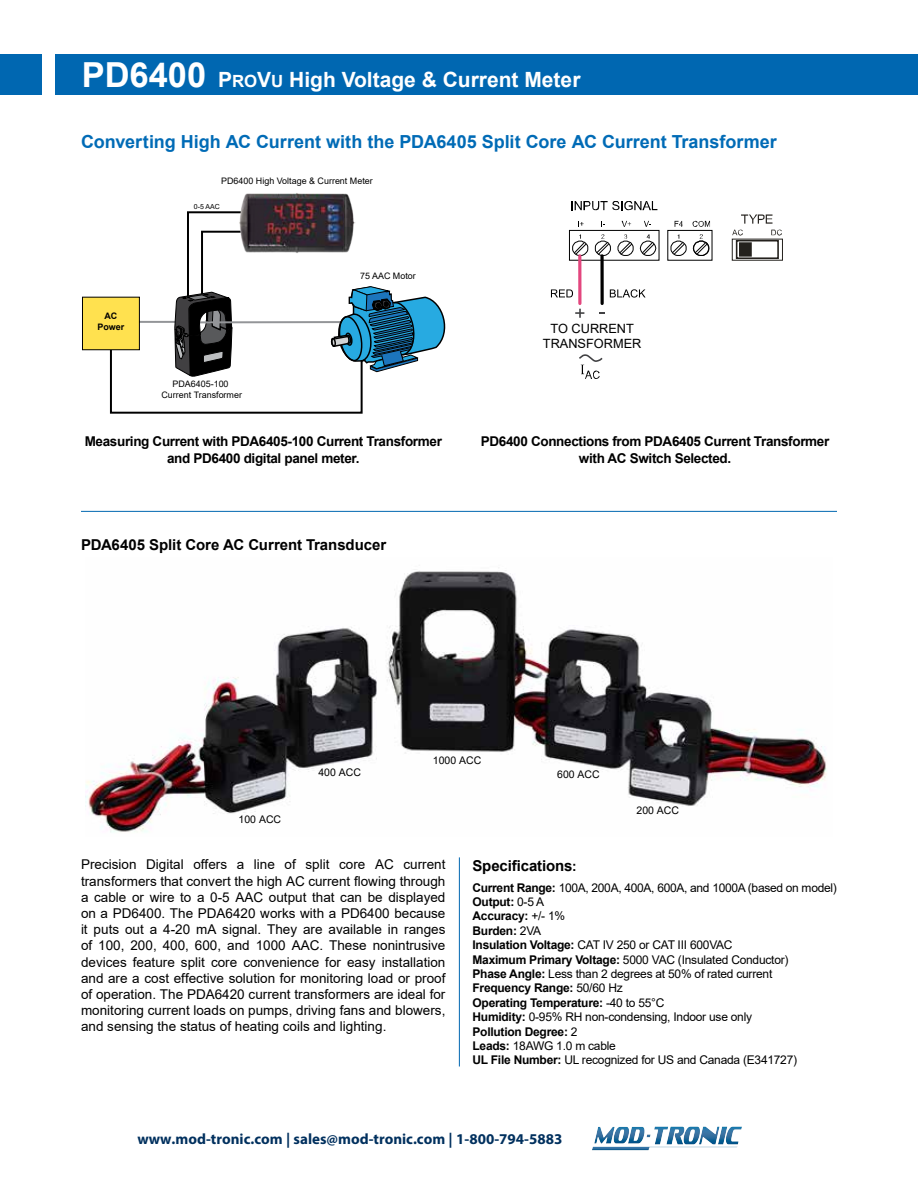
<style>
.page{position:relative;width:918px;height:1188px;background:#fff}
.page>*{position:absolute;margin:0;border:0;box-sizing:border-box;transform-origin:0 0}
.t1{font:700 21px "Arial";color:#fff}
.t2{font:700 18px "Arial";color:#006bb6}
.t3{font:700 15px "Myriad Pro";color:#00305e}
.t4{font:700 15px "Arial";letter-spacing:-.005em;color:#000}
.t5{font:13.5px/16.2px "Arial";color:#000;text-align:justify}
.t6{font:700 13.5px/16.2px "Arial";letter-spacing:-.025em;color:#000;text-align:center}
.t7{font:12.75px/15.3px "Arial";color:#000;text-align:center}
.t8{font:12px/14.4px "Arial";letter-spacing:-.02em;color:#000}
.t9{font:10.5px "Arial";color:#000}
.t10{font:9px/10.8px "Arial";color:#000;text-align:center}
.t11{font:700 9px/10.8px "Arial";color:#000;text-align:center}
.t12{font:6.9px "Arial";color:#000}
.s1{font-size:34.5px}
.s2{font-size:16.8px}
.s3{font-size:13.5px}
.s4{font-weight:700}
</style>
<div class="page">
<div style="left:55px;top:54px;width:863px;height:40px;background:#0067b1"></div>
<div style="left:0;top:54px;width:41px;height:40px;background:#0067b1"></div>
<svg style="left:109px;top:211px;width:337px;height:203px"></svg>
<div style="left:82px;top:297px;width:57px;height:53px;background:#ffe14f"></div>
<div style="left:82px;top:297px;width:58px;height:53px;border:1px solid #000"></div>
<img style="left:238px;top:193px;width:118px;height:60px">
<img style="left:249px;top:198px;width:95px;height:48px">
<svg style="left:571px;top:201px;width:86px;height:9px"></svg>
<svg style="left:622px;top:221px;width:9px;height:6px"></svg>
<svg style="left:578px;top:221px;width:6px;height:6px"></svg>
<svg style="left:644px;top:221px;width:7px;height:6px"></svg>
<div style="left:569px;top:230px;width:90px;height:31px;border:1px solid #000"></div>
<svg style="left:572px;top:234px;width:17px;height:22px"></svg>
<svg style="left:595px;top:234px;width:16px;height:22px"></svg>
<svg style="left:617px;top:234px;width:40px;height:22px"></svg>
<svg style="left:693px;top:221px;width:17px;height:6px"></svg>
<svg style="left:675px;top:221px;width:8px;height:6px"></svg>
<div style="left:667px;top:230px;width:45px;height:31px;border:1px solid #000"></div>
<svg style="left:670px;top:234px;width:40px;height:22px"></svg>
<svg style="left:741px;top:214px;width:32px;height:10px"></svg>
<div style="left:736px;top:240px;width:43px;height:19px;border:2px solid #24211d"></div>
<div style="left:740px;top:243px;width:11px;height:13px;background:#24211d"></div>
<div style="left:739px;top:242px;width:13px;height:15px;border:2px solid #24211d"></div>
<div style="left:732px;top:239px;width:51px;height:22px;border:1px solid #24211d"></div>
<svg style="left:732px;top:230px;width:11px;height:6px"></svg>
<svg style="left:771px;top:230px;width:11px;height:6px"></svg>
<hr style="left:578px;top:256px;width:3px;height:47px;background:#e3467e">
<svg style="left:600px;top:256px;width:4px;height:47px"></svg>
<svg style="left:579px;top:354px;width:24px;height:25px"></svg>
<svg style="left:575px;top:309px;width:9px;height:9px"></svg>
<svg style="left:551px;top:289px;width:22px;height:8px"></svg>
<svg style="left:610px;top:289px;width:36px;height:9px"></svg>
<hr style="left:81px;top:511px;width:756px;height:1px;background:#0067b1">
<hr style="left:459px;top:857px;width:1px;height:209px;background:#0067b1">
<img style="left:86px;top:571px;width:741px;height:261px">
<img style="left:592px;top:1126px;width:150px;height:25px">
<h1 class="t1" style="left:82px;top:65px;width:500px"><span class="s1">PD6400</span> P<span class="s2">RO</span>V<span class="s2">U</span> High Voltage &amp; Current Meter</h1>
<h2 class="t2" style="left:81px;top:129px;width:697px">Converting High AC Current with the PDA6405 Split Core AC Current Transformer</h2>
<p class="t10" style="left:221px;top:176px;width:153px">PD6400 High Voltage &amp; Current Meter</p>
<p class="t12" style="left:194px;top:202px;width:27px">0-5 AAC</p>
<p class="t11" style="left:97px;top:311px;width:28px">AC<br>Power</p>
<p class="t10" style="left:162px;top:379px;width:82px">PDA6405-100<br>Current Transformer</p>
<p class="t10" style="left:360px;top:270px;width:57px">75 AAC Motor</p>
<p class="t6" style="left:85px;top:434px;width:359px">Measuring Current with PDA6405-100 Current Transformer and PD6400 digital panel meter.</p>
<p class="t4" style="left:81px;top:534px;width:307px">PDA6405 Split Core AC Current Transducer</p>
<p class="t7" style="left:543px;top:321px;width:100px">TO CURRENT<br>TRANSFORMER</p>
<p class="t6" style="left:481px;top:434px;width:350px">PD6400 Connections from PDA6405 Current Transformer with AC Switch Selected.</p>
<p class="t9" style="left:239px;top:812px;width:44px">100 ACC</p>
<p class="t9" style="left:318px;top:765px;width:44px">400 ACC</p>
<p class="t9" style="left:433px;top:753px;width:50px">1000 ACC</p>
<p class="t9" style="left:557px;top:767px;width:44px">600 ACC</p>
<p class="t9" style="left:637px;top:803px;width:44px">200 ACC</p>
<p class="t5" style="left:81px;top:857px;width:366px">Precision Digital offers a line of split core AC current transformers that convert the high AC current flowing through a cable or wire to a 0-5 AAC output that can be displayed on a PD6400. The PDA6420 works with a PD6400 because it puts out a 4-20 mA signal. They are available in ranges of 100, 200, 400, 600, and 1000 AAC. These nonintrusive devices feature split core convenience for easy installation and are a cost effective solution for monitoring load or proof of operation. The PDA6420 current transformers are ideal for monitoring current loads on pumps, driving fans and blowers, and sensing the status of heating coils and lighting.</p>
<p class="t4" style="left:472px;top:855px;width:106px">Specifications<span class="s3">:</span></p>
<p class="t8" style="left:472px;top:880px;width:366px"><span class="s4">Current Range:</span> 100A, 200A, 400A, 600A, and 1000A (based on model)<br><span class="s4">Output:</span> 0-5 A<br><span class="s4">Accuracy:</span> +/- 1%<br><span class="s4">Burden:</span> 2VA<br><span class="s4">Insulation Voltage:</span> CAT IV 250 or CAT III 600VAC<br><span class="s4">Maximum Primary Voltage:</span> 5000 VAC (Insulated Conductor)<br><span class="s4">Phase Angle:</span> Less than 2 degrees at 50% of rated current<br><span class="s4">Frequency Range:</span> 50/60 Hz<br><span class="s4">Operating Temperature:</span> -40 to 55°C<br><span class="s4">Humidity:</span> 0-95% RH non-condensing, Indoor use only<br><span class="s4">Pollution Degree:</span> 2<br><span class="s4">Leads:</span> 18AWG 1.0 m cable<br><span class="s4">UL File Number:</span> UL recognized for US and Canada (E341727)</p>
<p class="t3" style="left:137px;top:1129px;width:426px">www.mod-tronic.com | sales@mod-tronic.com | 1-800-794-5883</p>
</div>
